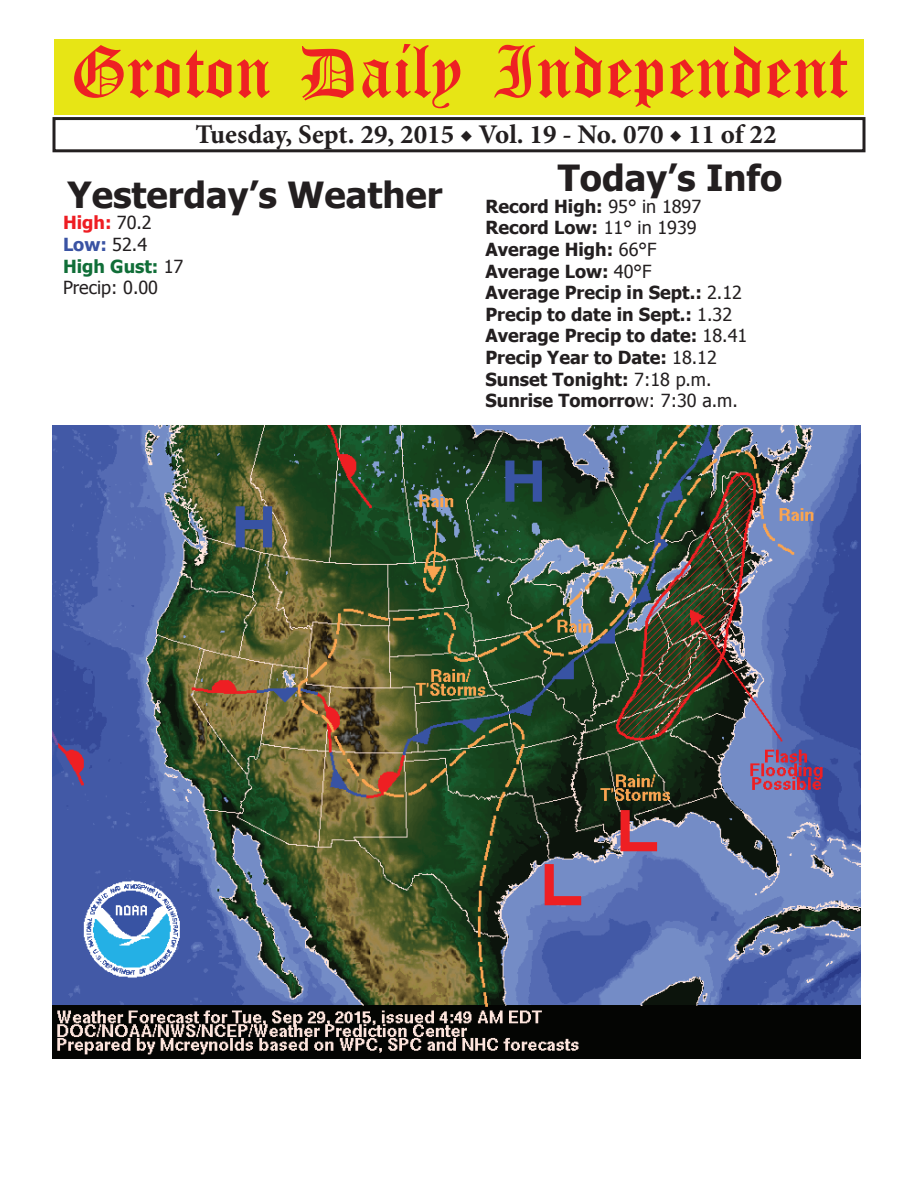
<style>
.page{position:relative;width:918px;height:1188px;background:#fff}
.page>*{position:absolute;margin:0;border:0;box-sizing:border-box;transform-origin:0 0}
.t1{font:54px "Old English Five";color:#ee2123}
.t2{font:700 36px "Tahoma";color:#231f20}
.t3{font:700 27px "Minion Pro";color:#231f20}
.t4{font:700 18px/21.6px "Tahoma";color:#231f20}
.t5{font:18px/21.6px "Tahoma";color:#231f20}
.s1{font-weight:700;color:#ee1d23}
.s2{font-weight:700;color:#3a53a3}
.s3{font-weight:700;color:#106e38}
.s4{font-weight:400}
</style>
<div class="page">
<div style="left:52px;top:117px;width:814px;height:35px;border:3px solid #231f20"></div>
<div style="left:54px;top:40px;width:810px;height:75px;background:#e7e515"></div>
<img style="left:52px;top:426px;width:809px;height:632px">
<h1 class="t1" style="left:70px;top:47px;width:779px">Groton Daily Independent</h1>
<h3 class="t3" style="left:195px;top:116px;width:583px">Tuesday, Sept. 29, 2015 ◆ Vol. 19 - No. 070 ◆ 11 of 22</h3>
<h2 class="t2" style="left:68px;top:169px;width:376px">Yesterday’s Weather</h2>
<p class="t5" style="left:63px;top:211px;width:122px"><span class="s1">High:</span> 70.2<br><span class="s2">Low:</span> 52.4<br><span class="s3">High Gust:</span> 17<br>Precip: 0.00</p>
<h2 class="t2" style="left:558px;top:153px;width:226px">Today’s Info</h2>
<p class="t4" style="left:485px;top:194px;width:263px">Record High: <span class="s4">95° in 1897<br></span>Record Low: <span class="s4">11° in 1939<br></span>Average High: <span class="s4">66°F<br></span>Average Low: <span class="s4">40°F<br></span>Average Precip in Sept.: <span class="s4">2.12<br></span>Precip to date in Sept.: <span class="s4">1.32<br></span>Average Precip to date: <span class="s4">18.41<br></span>Precip Year to Date: <span class="s4">18.12<br></span>Sunset Tonight: <span class="s4">7:18 p.m.<br></span>Sunrise Tomorro<span class="s4">w: 7:30 a.m.</span></p>
</div>
